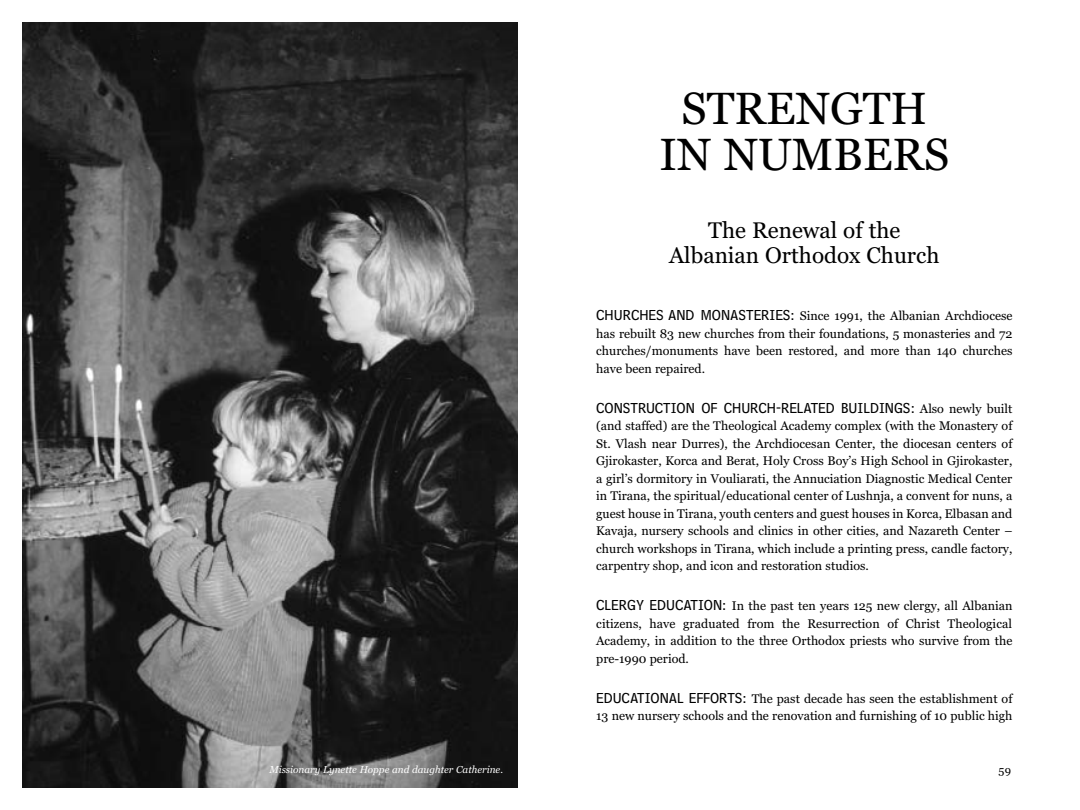
<style>
.page{position:relative;width:1080px;height:810px;background:#fff}
.page>*{position:absolute;margin:0;border:0;box-sizing:border-box;transform-origin:0 0}
.t1{font:45px/46.2px "Georgia";color:#000;text-align:center}
.t2{font:22.5px/25px "Georgia";color:#000;text-align:center}
.t3{font:15px "Bell Centennial Sub Caption";color:#000}
.t4{font:12.5px/17.5px "Georgia";color:#000;text-align:justify}
.t5{font:11.25px "Georgia";color:#000}
.t6{font:italic 10px "Georgia";color:#fff}
.s1{font-family:"Bell Centennial Sub Caption";font-size:15px}
.s2{font-family:"Georgia";font-size:12.5px}
</style>
<div class="page">
<img style="left:22px;top:22px;width:496px;height:766px">
<h1 class="t1" style="left:659px;top:85px;width:291px">STRENGTH<br>IN NUMBERS</h1>
<h2 class="t2" style="left:669px;top:217px;width:272px">The Renewal of the<br>Albanian Orthodox Church</h2>
<p class="t4" style="left:596px;top:307px;width:418px"><span class="s1">CHURCHES AND MONASTERIES:</span> Since 1991, the Albanian Archdiocese has rebuilt 83 new churches from their foundations, 5 monasteries and 72 churches/monuments have been restored, and more than 140 churches have been repaired.</p>
<p class="t3" style="left:596px;top:403px;width:418px">CONSTRUCTION OF CHURCH-RELATED BUILDINGS: <span class="s2">Also newly built</span></p>
<p class="t4" style="left:596px;top:417px;width:418px">(and staffed) are the Theological Academy complex (with the Monastery of St. Vlash near Durres), the Archdiocesan Center, the diocesan centers of Gjirokaster, Korca and Berat, Holy Cross Boy’s High School in Gjirokaster, a girl’s dormitory in Vouliarati, the Annuciation Diagnostic Medical Center in Tirana, the spiritual/educational center of Lushnja, a convent for nuns, a guest house in Tirana, youth centers and guest houses in Korca, Elbasan and Kavaja, nursery schools and clinics in other cities, and Nazareth Center – church workshops in Tirana, which include a printing press, candle factory, carpentry shop, and icon and restoration studios.</p>
<p class="t4" style="left:596px;top:597px;width:418px"><span class="s1">CLERGY EDUCATION:</span> In the past ten years 125 new clergy, all Albanian citizens, have graduated from the Resurrection of Christ Theological Academy, in addition to the three Orthodox priests who survive from the pre-1990 period.</p>
<p class="t4" style="left:596px;top:690px;width:418px"><span class="s1">EDUCATIONAL EFFORTS:</span> The past decade has seen the establishment of<br>13 new nursery schools and the renovation and furnishing of 10 public high</p>
<p class="t6" style="left:269px;top:764px;width:235px">Missionary Lynette Hoppe and daughter Catherine.</p>
<p class="t5" style="left:999px;top:763px;width:14px">59</p>
</div>
